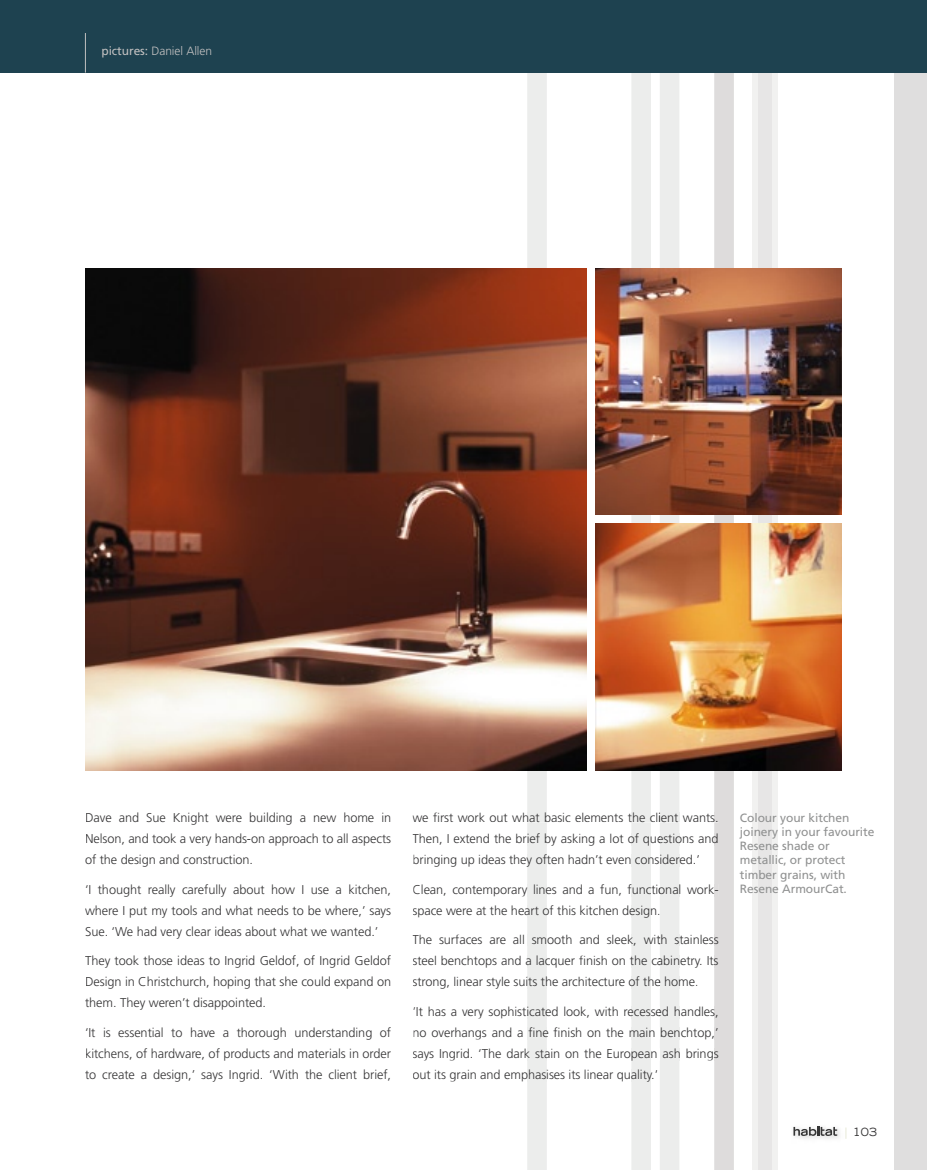
<style>
.page{position:relative;width:927px;height:1170px;background:#fff}
.page>*{position:absolute;margin:0;border:0;box-sizing:border-box;transform-origin:0 0}
.t1{font:300 12.75px/21px "Frutiger";letter-spacing:-.005em;color:#363536;text-align:justify}
.t2{font:12px/14.2px "Frutiger";letter-spacing:-.005em;color:#909191}
.t3{font:300 12px "Frutiger";letter-spacing:-.005em;color:#c1c0c0}
.t4{font:expanded 11.25px "Trade Gothic LH";color:#363536}
.s1{font-weight:400}
.s2{color:#dfe2ca}
</style>
<div class="page">
<div style="left:895px;top:0;width:32px;height:1169px;background:#dfdede"></div>
<div style="left:660px;top:72px;width:19px;height:1097px;background:#ecedec"></div>
<div style="left:631px;top:72px;width:20px;height:1097px;background:#ecedec"></div>
<div style="left:527px;top:72px;width:20px;height:1097px;background:#ecedec"></div>
<div style="left:772px;top:0;width:6px;height:1169px;background:#f1f1f0"></div>
<div style="left:752px;top:0;width:6px;height:1169px;background:#f1f1f0"></div>
<div style="left:758px;top:0;width:14px;height:1169px;background:#e7e6e6"></div>
<hr style="left:734px;top:0;width:1px;height:1169px;background:#f1f1f0">
<div style="left:714px;top:72px;width:20px;height:1097px;background:#dedcdc"></div>
<img style="left:85px;top:268px;width:502px;height:502px">
<img style="left:595px;top:523px;width:247px;height:247px">
<img style="left:595px;top:268px;width:247px;height:246px">
<div style="left:660px;top:812px;width:19px;height:10px;background:#ecedec"></div>
<div style="left:631px;top:812px;width:20px;height:10px;background:#ecedec"></div>
<div style="left:527px;top:812px;width:20px;height:10px;background:#ecedec"></div>
<div style="left:714px;top:812px;width:5px;height:10px;background:#dedcdc"></div>
<div style="left:660px;top:833px;width:19px;height:12px;background:#ecedec"></div>
<div style="left:631px;top:833px;width:20px;height:12px;background:#ecedec"></div>
<div style="left:527px;top:833px;width:20px;height:12px;background:#ecedec"></div>
<div style="left:714px;top:833px;width:5px;height:12px;background:#dedcdc"></div>
<div style="left:660px;top:854px;width:19px;height:12px;background:#ecedec"></div>
<div style="left:631px;top:854px;width:20px;height:12px;background:#ecedec"></div>
<div style="left:527px;top:854px;width:20px;height:12px;background:#ecedec"></div>
<div style="left:660px;top:883px;width:19px;height:13px;background:#ecedec"></div>
<div style="left:631px;top:883px;width:20px;height:13px;background:#ecedec"></div>
<div style="left:527px;top:883px;width:20px;height:13px;background:#ecedec"></div>
<hr style="left:714px;top:883px;width:4px;height:13px;background:#dedcdc">
<div style="left:631px;top:904px;width:20px;height:13px;background:#ecedec"></div>
<div style="left:527px;top:904px;width:20px;height:13px;background:#ecedec"></div>
<div style="left:660px;top:934px;width:19px;height:11px;background:#ecedec"></div>
<div style="left:631px;top:934px;width:20px;height:11px;background:#ecedec"></div>
<div style="left:527px;top:934px;width:20px;height:11px;background:#ecedec"></div>
<div style="left:714px;top:934px;width:5px;height:11px;background:#dedcdc"></div>
<div style="left:660px;top:955px;width:19px;height:12px;background:#ecedec"></div>
<div style="left:631px;top:955px;width:20px;height:12px;background:#ecedec"></div>
<div style="left:527px;top:955px;width:20px;height:12px;background:#ecedec"></div>
<div style="left:714px;top:955px;width:5px;height:12px;background:#dedcdc"></div>
<div style="left:660px;top:976px;width:19px;height:12px;background:#ecedec"></div>
<div style="left:631px;top:976px;width:20px;height:12px;background:#ecedec"></div>
<div style="left:527px;top:976px;width:20px;height:12px;background:#ecedec"></div>
<div style="left:660px;top:1006px;width:19px;height:12px;background:#ecedec"></div>
<div style="left:631px;top:1006px;width:20px;height:12px;background:#ecedec"></div>
<div style="left:527px;top:1006px;width:20px;height:12px;background:#ecedec"></div>
<div style="left:714px;top:1006px;width:5px;height:12px;background:#dedcdc"></div>
<div style="left:660px;top:1026px;width:19px;height:13px;background:#ecedec"></div>
<div style="left:631px;top:1026px;width:20px;height:13px;background:#ecedec"></div>
<div style="left:527px;top:1026px;width:20px;height:13px;background:#ecedec"></div>
<div style="left:714px;top:1026px;width:5px;height:13px;background:#dedcdc"></div>
<div style="left:660px;top:1048px;width:19px;height:12px;background:#ecedec"></div>
<div style="left:631px;top:1048px;width:20px;height:12px;background:#ecedec"></div>
<div style="left:527px;top:1048px;width:20px;height:12px;background:#ecedec"></div>
<div style="left:714px;top:1048px;width:5px;height:12px;background:#dedcdc"></div>
<div style="left:631px;top:1069px;width:20px;height:12px;background:#ecedec"></div>
<div style="left:527px;top:1069px;width:20px;height:12px;background:#ecedec"></div>
<div style="left:0;top:0;width:927px;height:72px;background:#1e4250"></div>
<hr style="left:85px;top:33px;width:1px;height:40px;background:#c1c0c0">
<img style="left:793px;top:1129px;width:47px;height:10px">
<svg style="left:793px;top:1126px;width:44px;height:9px"></svg>
<p class="t3" style="left:101px;top:44px;width:112px"><span class="s1">pictures:</span> Daniel Allen</p>
<p class="t1" style="left:85px;top:807px;width:308px">Dave and Sue Knight were building a new home in Nelson, and took a very hands-on approach to all aspects of the design and construction.</p>
<p class="t1" style="left:85px;top:878px;width:308px">‘I thought really carefully about how I use a kitchen, where I put my tools and what needs to be where,’ says Sue. ‘We had very clear ideas about what we wanted.’</p>
<p class="t1" style="left:85px;top:950px;width:308px">They took those ideas to Ingrid Geldof, of Ingrid Geldof Design in Christchurch, hoping that she could expand on them. They weren’t disappointed.</p>
<p class="t1" style="left:85px;top:1021px;width:308px">‘It is essential to have a thorough understanding of kitchens, of hardware, of products and materials in order to create a design,’ says Ingrid. ‘With the client brief,</p>
<p class="t1" style="left:412px;top:807px;width:308px">we first work out what basic elements the client wants.<br>Then, I extend the brief by asking a lot of questions and bringing up ideas they often hadn’t even considered.’</p>
<p class="t1" style="left:412px;top:878px;width:308px">Clean, contemporary lines and a fun, functional work&shy;space were at the heart of this kitchen design.</p>
<p class="t1" style="left:412px;top:929px;width:308px">The surfaces are all smooth and sleek, with stainless steel benchtops and a lacquer finish on the cabinetry. Its strong, linear style suits the architecture of the home.</p>
<p class="t1" style="left:412px;top:1000px;width:308px">‘It has a very sophisticated look, with recessed handles, no overhangs and a fine finish on the main benchtop,’ says Ingrid. ‘The dark stain on the European ash brings out its grain and emphasises its linear quality.’</p>
<p class="t2" style="left:740px;top:810px;width:136px">Colour your kitchen joinery in your favourite<br>Resene shade or metallic, or protect timber grains, with<br>Resene ArmourCat.</p>
<p class="t4" style="left:845px;top:1124px;width:34px"><span class="s2">|</span> 103</p>
</div>
